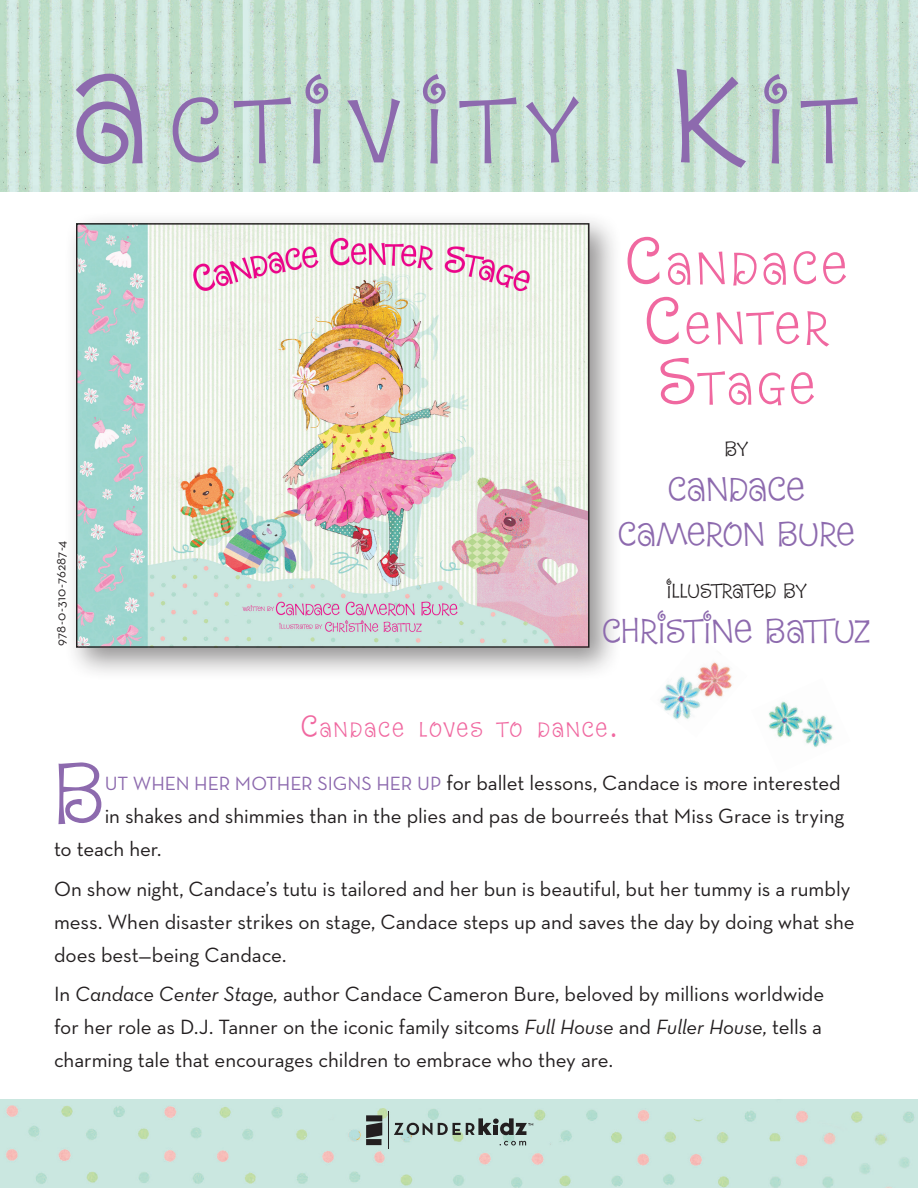
<style>
.page{position:relative;width:918px;height:1188px;background:#fff}
.page>*{position:absolute;margin:0;border:0;box-sizing:border-box;transform-origin:0 0}
.t1{font:121.8px "Dream Cake";letter-spacing:.155em;color:#8d6aae;scale:1.05 1}
.t2{font:111.3px "Dream Cake";color:#8d6aae}
.t3{font:61.95px/60px "Dream Cake";letter-spacing:.065em;color:#f068a0;text-align:center}
.t4{font:45px/45px "Dream Cake";color:#8d6aae;text-align:center}
.t5{font:28.35px "Dream Cake";letter-spacing:.07em;color:#f068a0}
.t6{font:27px "Dream Cake";letter-spacing:.005em;color:#231f20}
.t7{font:21px/33px "Neutraface Text";letter-spacing:-.005em;color:#231f20}
.t8{font:13.5px "Neutraface Text";letter-spacing:.01em;color:#231f20}
.s1{font-size:174px}
.s2{font-size:88.5px}
.s3{font-size:40.5px}
.s4{font-size:19.5px;color:#8d6aae}
.s5{font-family:"Neutraface Text Book Italic Alt"}
</style>
<div class="page">
<img style="left:0;top:1099px;width:918px;height:89px">
<svg style="left:0;top:0;width:918px;height:192px;background:#c7e1d4"></svg>
<div style="left:64px;top:211px;width:559px;height:470px;background:#231f20;opacity:.49"></div>
<img style="left:78px;top:225px;width:509px;height:421px">
<svg style="left:366px;top:1115px;width:16px;height:30px"></svg>
<svg style="left:394px;top:1123px;width:38px;height:12px"></svg>
<svg style="left:500px;top:1141px;width:26px;height:5px"></svg>
<svg style="left:438px;top:1118px;width:95px;height:17px;background:#849490"></svg>
<hr style="left:388px;top:1111px;width:1px;height:38px;background:#231f20">
<img style="left:660px;top:662px;width:72px;height:58px">
<img style="left:768px;top:701px;width:65px;height:47px">
<p class="t1" style="left:69px;top:50px;width:745px"><span class="s1">A</span>ctivity <span class="s1">K</span>it</p>
<p class="t8" style="left:53px;top:646px;width:107px;rotate:-90deg">978-0-310-76287-4</p>
<p class="t3" style="left:626px;top:233px;width:223px"><span class="s2">C</span>andace<br><span class="s2">C</span>enter<br><span class="s2">S</span>tage</p>
<p class="t6" style="left:725px;top:431px;width:25px">By</p>
<p class="t4" style="left:618px;top:463px;width:238px">Candace<br>Cameron Bure</p>
<p class="t6" style="left:666px;top:573px;width:142px">Illustrated by</p>
<p class="t4" style="left:603px;top:605px;width:270px">Christine Battuz</p>
<p class="t5" style="left:301px;top:710px;width:319px"><span class="s3">C</span>andace loves to dance<span class="s3">.</span></p>
<p class="t2" style="left:54px;top:719px;width:52px">B</p>
<p class="t7" style="left:105px;top:766px;width:738px"><span class="s4">UT WHEN HER MOTHER SIGNS HER UP</span> for ballet lessons, Candace is more interested</p>
<p class="t7" style="left:105px;top:799px;width:741px">in shakes and shimmies than in the plies and pas de bourreés that Miss Grace is trying</p>
<p class="t7" style="left:54px;top:832px;width:109px">to teach her.</p>
<p class="t7" style="left:54px;top:872px;width:802px">On show night, Candace’s tutu is tailored and her bun is beautiful, but her tummy is a rumbly mess. When disaster strikes on stage, Candace steps up and saves the day by doing what she does best—being Candace.</p>
<p class="t7" style="left:54px;top:978px;width:772px;text-align:justify">In <span class="s5">Candace Center Stage,</span> author Candace Cameron Bure, beloved by millions worldwide for her role as D.J. Tanner on the iconic family sitcoms <span class="s5">Full House</span> and <span class="s5">Fuller House,</span> tells a charming tale that encourages children to embrace who they are.</p>
</div>
